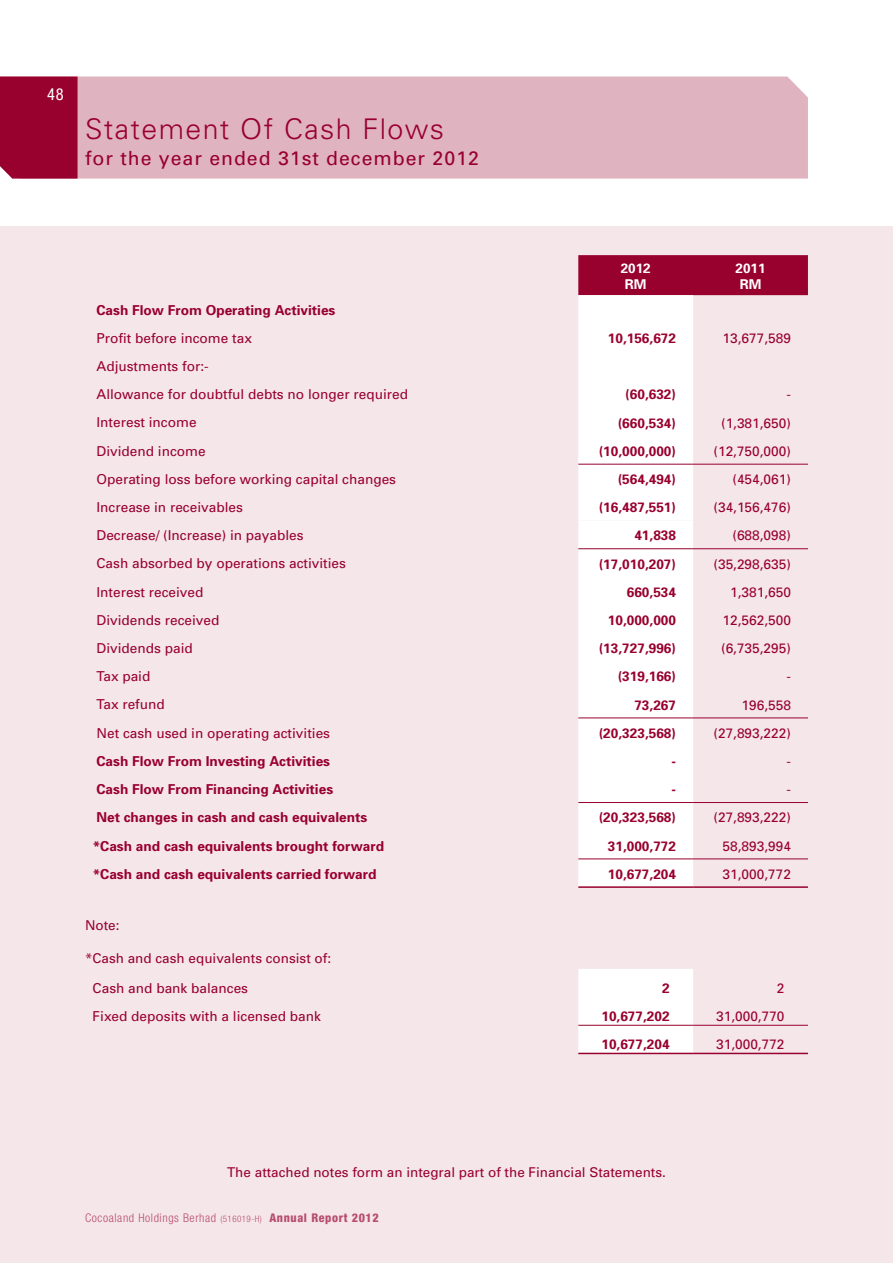
<style>
.page{position:relative;width:893px;height:1263px;background:#f5e6ea}
.page>*{position:absolute;margin:0;border:0;box-sizing:border-box;transform-origin:0 0}
.t1{font:300 28.5px "Univers";letter-spacing:.05em;color:#98002e}
.t2{font:19.5px "Univers";letter-spacing:.05em;color:#98002e}
.t3{font:condensed 16.5px "Helvetica Neue";color:#fff}
.t4{font:13.65px/28px "Univers";color:#98002e}
.t5{font:700 13.65px "Univers";color:#98002e}
.t6{font:13.5px "Univers";color:#98002e}
.t7{font:700 13.5px/16.2px "Univers";color:#fff;text-align:center}
.t8{font:300 condensed 12px "Helvetica Neue";letter-spacing:.05em;color:#b74d6d}
.s1{font-size:9px}
.s2{font-weight:800}
</style>
<div class="page">
<div style="left:0;top:0;width:893px;height:225px;background:#fff"></div>
<div style="left:78px;top:77px;width:730px;height:102px;background:#e0b3c0"></div>
<div style="left:0;top:77px;width:78px;height:102px;background:#98002e"></div>
<div style="left:578px;top:255px;width:230px;height:40px;background:#98002e"></div>
<div style="left:578px;top:295px;width:115px;height:591px;background:#fff"></div>
<div style="left:578px;top:520px;width:115px;height:197px;background:#fff"></div>
<hr style="left:578px;top:464px;width:115px;height:1px;background:#98002e">
<hr style="left:693px;top:464px;width:115px;height:1px;background:#98002e">
<hr style="left:578px;top:548px;width:115px;height:1px;background:#98002e">
<hr style="left:693px;top:548px;width:115px;height:1px;background:#98002e">
<hr style="left:578px;top:717px;width:115px;height:1px;background:#98002e">
<hr style="left:693px;top:717px;width:115px;height:1px;background:#98002e">
<hr style="left:578px;top:802px;width:115px;height:1px;background:#98002e">
<hr style="left:693px;top:802px;width:115px;height:1px;background:#98002e">
<hr style="left:578px;top:858px;width:115px;height:1px;background:#98002e">
<hr style="left:693px;top:858px;width:115px;height:1px;background:#98002e">
<hr style="left:578px;top:886px;width:115px;height:2px;background:#98002e">
<hr style="left:693px;top:886px;width:115px;height:2px;background:#98002e">
<div style="left:578px;top:969px;width:115px;height:84px;background:#fff"></div>
<hr style="left:578px;top:1053px;width:115px;height:1px;background:#98002e">
<hr style="left:693px;top:1053px;width:115px;height:1px;background:#98002e">
<hr style="left:578px;top:1025px;width:115px;height:1px;background:#98002e">
<hr style="left:693px;top:1025px;width:115px;height:1px;background:#98002e">
<p class="t3" style="left:47px;top:85px;width:18px">48</p>
<h1 class="t1" style="left:85px;top:112px;width:361px">Statement Of Cash Flows</h1>
<h2 class="t2" style="left:85px;top:146px;width:395px">for the year ended 31st december 2012</h2>
<p class="t7" style="left:621px;top:259px;width:32px">2012<br>RM</p>
<p class="t7" style="left:735px;top:259px;width:32px">2011<br>RM</p>
<p class="t5" style="left:96px;top:301px;width:240px">Cash Flow From Operating Activities</p>
<p class="t4" style="left:96px;top:324px;width:157px">Profit before income tax</p>
<p class="t5" style="left:608px;top:329px;width:70px">10,156,672</p>
<p class="t4" style="left:723px;top:324px;width:70px">13,677,589</p>
<p class="t4" style="left:96px;top:352px;width:313px">Adjustments for:-<br>Allowance for doubtful debts no longer required</p>
<p class="t5" style="left:625px;top:386px;width:52px">(60,632)</p>
<p class="t4" style="left:786px;top:380px;width:6px">-</p>
<p class="t4" style="left:96px;top:408px;width:102px">Interest income</p>
<p class="t5" style="left:618px;top:414px;width:60px">(660,534)</p>
<p class="t4" style="left:721px;top:408px;width:71px">(1,381,650)</p>
<p class="t4" style="left:96px;top:436px;width:111px">Dividend income</p>
<p class="t5" style="left:599px;top:442px;width:79px">(10,000,000)</p>
<p class="t4" style="left:713px;top:437px;width:79px">(12,750,000)</p>
<p class="t4" style="left:96px;top:465px;width:301px">Operating loss before working capital changes</p>
<p class="t5" style="left:618px;top:470px;width:60px">(564,494)</p>
<p class="t4" style="left:732px;top:465px;width:60px">(454,061)</p>
<p class="t4" style="left:96px;top:493px;width:148px">Increase in receivables</p>
<p class="t5" style="left:599px;top:498px;width:79px">(16,487,551)</p>
<p class="t4" style="left:713px;top:493px;width:79px">(34,156,476)</p>
<p class="t4" style="left:96px;top:521px;width:209px">Decrease/ (Increase) in payables</p>
<p class="t5" style="left:634px;top:527px;width:43px">41,838</p>
<p class="t4" style="left:732px;top:521px;width:60px">(688,098)</p>
<p class="t4" style="left:96px;top:549px;width:251px">Cash absorbed by operations activities</p>
<p class="t5" style="left:599px;top:555px;width:79px">(17,010,207)</p>
<p class="t4" style="left:713px;top:549px;width:79px">(35,298,635)</p>
<p class="t4" style="left:96px;top:577px;width:108px">Interest received</p>
<p class="t5" style="left:627px;top:583px;width:51px">660,534</p>
<p class="t4" style="left:730px;top:578px;width:62px">1,381,650</p>
<p class="t4" style="left:96px;top:606px;width:124px">Dividends received</p>
<p class="t5" style="left:608px;top:611px;width:70px">10,000,000</p>
<p class="t4" style="left:723px;top:606px;width:70px">12,562,500</p>
<p class="t4" style="left:96px;top:634px;width:98px">Dividends paid</p>
<p class="t5" style="left:599px;top:639px;width:79px">(13,727,996)</p>
<p class="t4" style="left:721px;top:634px;width:71px">(6,735,295)</p>
<p class="t4" style="left:96px;top:662px;width:55px">Tax paid</p>
<p class="t5" style="left:618px;top:668px;width:60px">(319,166)</p>
<p class="t4" style="left:786px;top:662px;width:6px">-</p>
<p class="t4" style="left:96px;top:690px;width:70px">Tax refund</p>
<p class="t5" style="left:634px;top:696px;width:43px">73,267</p>
<p class="t4" style="left:742px;top:690px;width:51px">196,558</p>
<p class="t4" style="left:96px;top:718px;width:235px">Net cash used in operating activities</p>
<p class="t5" style="left:599px;top:724px;width:79px">(20,323,568)</p>
<p class="t4" style="left:713px;top:719px;width:79px">(27,893,222)</p>
<p class="t5" style="left:96px;top:752px;width:235px">Cash Flow From Investing Activities</p>
<p class="t5" style="left:672px;top:752px;width:6px">-</p>
<p class="t4" style="left:786px;top:747px;width:6px">-</p>
<p class="t5" style="left:96px;top:780px;width:238px">Cash Flow From Financing Activities</p>
<p class="t5" style="left:672px;top:780px;width:6px">-</p>
<p class="t4" style="left:786px;top:775px;width:6px">-</p>
<p class="t5" style="left:96px;top:809px;width:272px">Net changes in cash and cash equivalents</p>
<p class="t5" style="left:599px;top:809px;width:79px">(20,323,568)</p>
<p class="t4" style="left:713px;top:803px;width:79px">(27,893,222)</p>
<p class="t5" style="left:93px;top:837px;width:293px">*Cash and cash equivalents brought forward</p>
<p class="t5" style="left:608px;top:837px;width:70px">31,000,772</p>
<p class="t4" style="left:723px;top:831px;width:70px">58,893,994</p>
<p class="t5" style="left:93px;top:865px;width:285px">*Cash and cash equivalents carried forward</p>
<p class="t5" style="left:608px;top:865px;width:70px">10,677,204</p>
<p class="t4" style="left:723px;top:859px;width:70px">31,000,772</p>
<p class="t6" style="left:85px;top:917px;width:36px">Note:</p>
<p class="t6" style="left:85px;top:950px;width:248px">*Cash and cash equivalents consist of:</p>
<p class="t4" style="left:93px;top:973px;width:157px">Cash and bank balances</p>
<p class="t5" style="left:662px;top:979px;width:9px">2</p>
<p class="t4" style="left:777px;top:974px;width:9px">2</p>
<p class="t4" style="left:93px;top:1002px;width:230px">Fixed deposits with a licensed bank</p>
<p class="t5" style="left:601px;top:1007px;width:70px">10,677,202</p>
<p class="t4" style="left:716px;top:1002px;width:70px">31,000,770</p>
<p class="t5" style="left:601px;top:1035px;width:70px">10,677,204</p>
<p class="t4" style="left:716px;top:1030px;width:70px">31,000,772</p>
<p class="t6" style="left:227px;top:1164px;width:440px">The attached notes form an integral part of the Financial Statements.</p>
<p class="t8" style="left:85px;top:1211px;width:295px">Cocoaland Holdings Berhad <span class="s1">(516019-H)</span> <span class="s2">Annual Report 2012</span></p>
</div>
